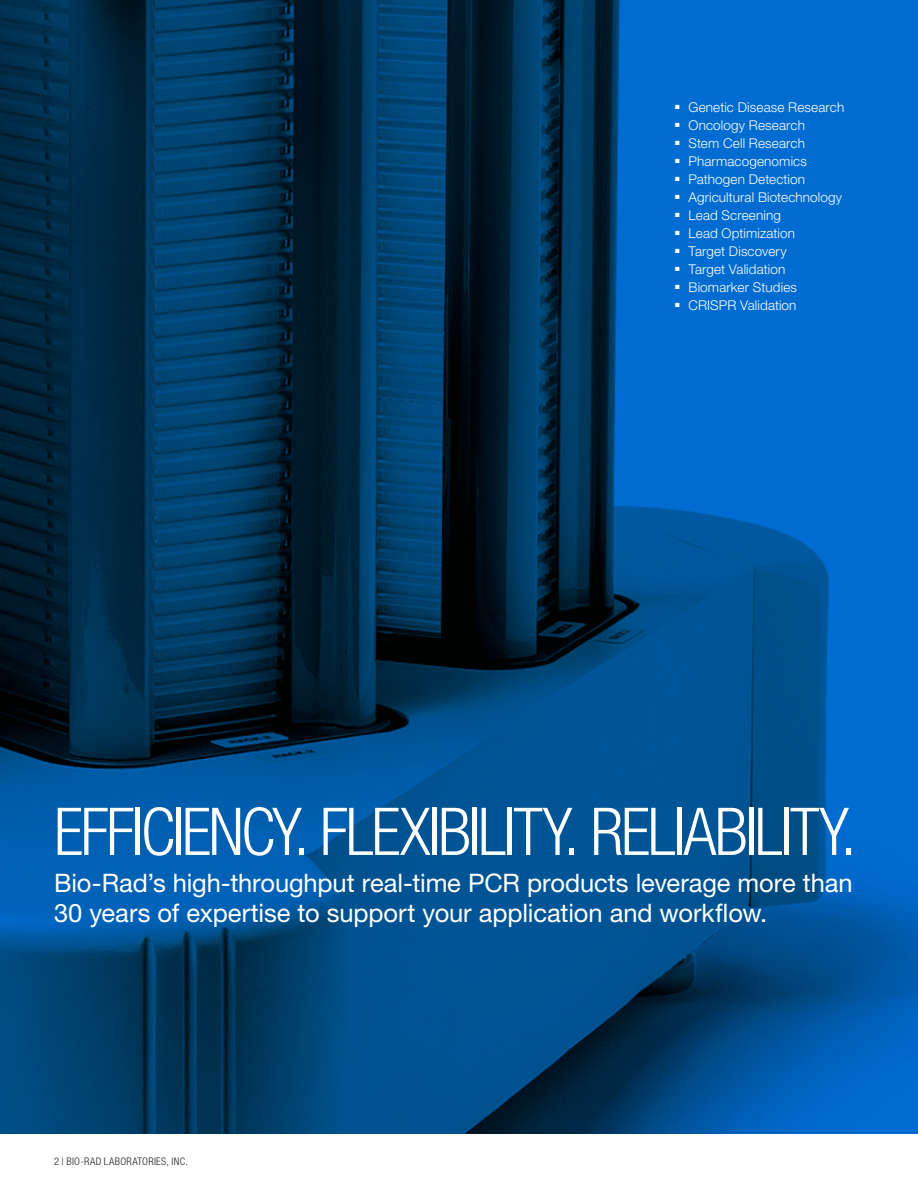
<style>
.page{position:relative;width:918px;height:1188px;background:#fff}
.page>*{position:absolute;margin:0;border:0;box-sizing:border-box;transform-origin:0 0}
.t1{font:300 condensed 66px "Helvetica Neue LT Std";letter-spacing:-.035em;color:#fff}
.t2{font:25.5px/30px "Helvetica Neue LT Std";letter-spacing:-.005em;color:#fff}
.t3{font:300 13.5px "Helvetica Neue LT Std";letter-spacing:.01em;color:#fff}
.t4{font:300 condensed 10.5px "Helvetica Neue LT Std";letter-spacing:.035em;color:#231f20}
</style>
<div class="page">
<img style="left:0;top:0;width:918px;height:1134px">
<p class="t3" style="left:675px;top:99px;width:171px">■ Genetic Disease Research</p>
<p class="t3" style="left:675px;top:117px;width:131px">■ Oncology Research</p>
<p class="t3" style="left:675px;top:135px;width:131px">■ Stem Cell Research</p>
<p class="t3" style="left:675px;top:153px;width:134px">■ Pharmacogenomics</p>
<p class="t3" style="left:675px;top:171px;width:132px">■ Pathogen Detection</p>
<p class="t3" style="left:675px;top:189px;width:169px">■ Agricultural Biotechnology</p>
<p class="t3" style="left:675px;top:207px;width:107px">■ Lead Screening</p>
<p class="t3" style="left:675px;top:225px;width:122px">■ Lead Optimization</p>
<p class="t3" style="left:675px;top:243px;width:113px">■ Target Discovery</p>
<p class="t3" style="left:675px;top:261px;width:112px">■ Target Validation</p>
<p class="t3" style="left:675px;top:279px;width:124px">■ Biomarker Studies</p>
<p class="t3" style="left:675px;top:297px;width:123px">■ CRISPR Validation</p>
<h1 class="t1" style="left:54px;top:794px;width:804px">EFFICIENCY. FLEXIBILITY. RELIABILITY.</h1>
<h2 class="t2" style="left:54px;top:867px;width:800px">Bio-Rad’s high-throughput real-time PCR products leverage more than<br>30 years of expertise to support your application and workflow.</h2>
<p class="t4" style="left:54px;top:1155px;width:135px">2 | BIO-RAD LABORATORIES, INC.</p>
</div>
